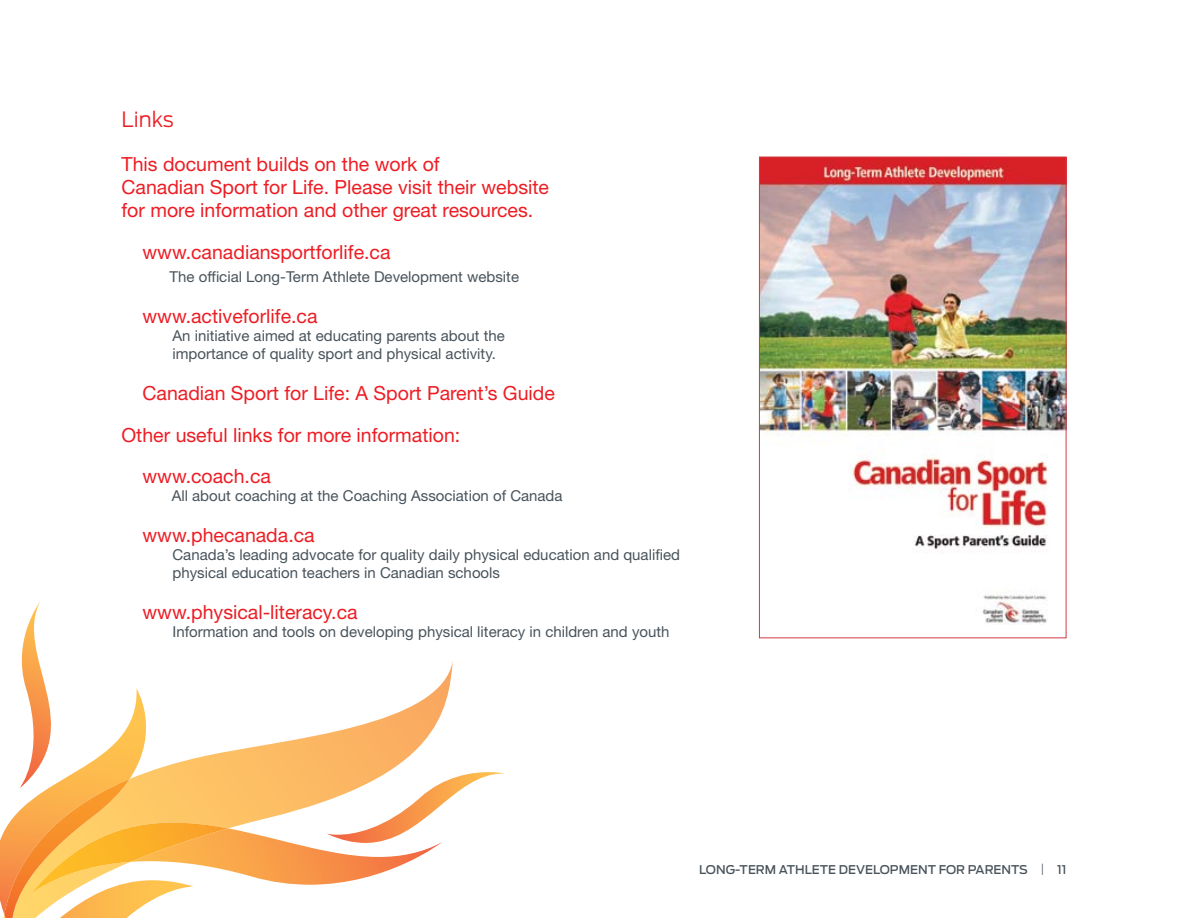
<style>
.page{position:relative;width:1188px;height:918px;background:#fff}
.page>*{position:absolute;margin:0;border:0;box-sizing:border-box;transform-origin:0 0}
.t1{font:300 21px "Antenna";color:#ed1d24}
.t2{font:19.5px/23.4px "Helvetica Neue";color:#ed1d24}
.t3{font:15px/18px "Helvetica Neue East A";color:#48535b}
.t4{font:500 12px "Antenna";color:#48535b}
</style>
<div class="page">
<img style="left:761px;top:159px;width:304px;height:465px">
<div style="left:759px;top:157px;width:308px;height:481px;border:1px solid #d63942"></div>
<svg style="left:0;top:601px;width:505px;height:317px"></svg>
<img style="left:4px;top:779px;width:126px;height:139px">
<h1 class="t1" style="left:122px;top:107px;width:54px">Links</h1>
<h2 class="t2" style="left:122px;top:152px;width:429px">This document builds on the work of<br>Canadian Sport for Life. Please visit their website for more information and other great resources.</h2>
<h2 class="t2" style="left:143px;top:240px;width:250px">www.canadiansportforlife.ca</h2>
<p class="t3" style="left:170px;top:268px;width:351px">The official Long-Term Athlete Development website</p>
<h2 class="t2" style="left:142px;top:304px;width:177px">www.activeforlife.ca</h2>
<p class="t3" style="left:172px;top:327px;width:334px">An initiative aimed at educating parents about the importance of quality sport and physical activity.</p>
<h2 class="t2" style="left:142px;top:382px;width:414px">Canadian Sport for Life: A Sport Parent’s Guide</h2>
<h2 class="t2" style="left:121px;top:423px;width:340px">Other useful links for more information:</h2>
<h2 class="t2" style="left:142px;top:464px;width:130px">www.coach.ca</h2>
<p class="t3" style="left:172px;top:487px;width:392px">All about coaching at the Coaching Association of Canada</p>
<h2 class="t2" style="left:142px;top:523px;width:174px">www.phecanada.ca</h2>
<p class="t3" style="left:172px;top:546px;width:509px">Canada’s leading advocate for quality daily physical education and qualified physical education teachers in Canadian schools</p>
<h2 class="t2" style="left:142px;top:600px;width:217px">www.physical-literacy.ca</h2>
<p class="t3" style="left:172px;top:623px;width:499px">Information and tools on developing physical literacy in children and youth</p>
<p class="t4" style="left:699px;top:862px;width:369px">LONG-TERM ATHLETE DEVELOPMENT FOR PARENTS | 11</p>
</div>
